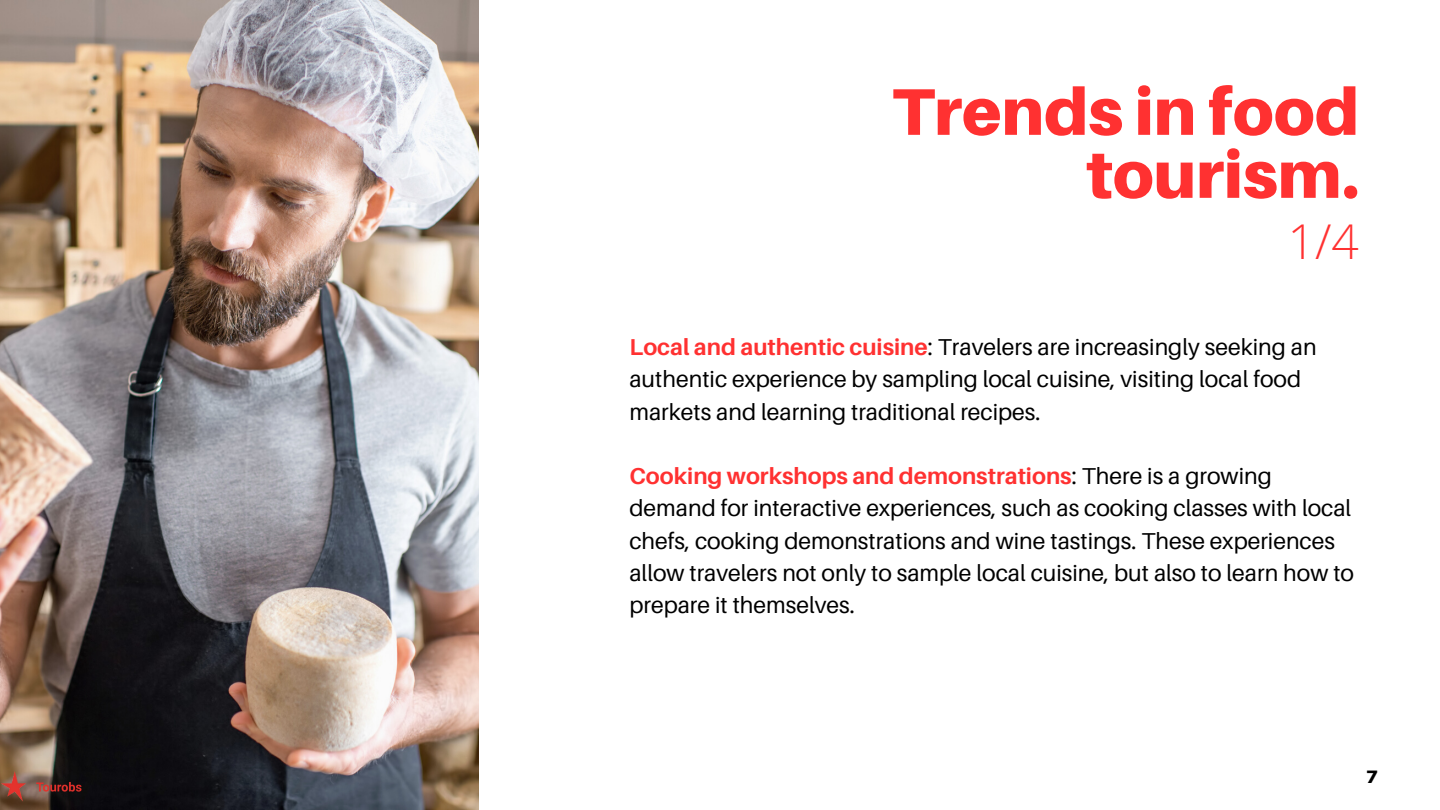
<style>
.page{position:relative;width:1440px;height:810px;background:#fff}
.page>*{position:absolute;margin:0;border:0;box-sizing:border-box;transform-origin:0 0}
.t1{font:900 66px/63px "Aileron";color:#ff3131;text-align:right}
.t2{font:300 48px "Open Sans";color:#ff3131}
.t3{font:23px/32.2px "Aileron";color:#000}
.t4{font:900 18px "Aileron";color:#000}
.s1{font-weight:700;color:#ff3131}
</style>
<div class="page">
<img style="left:0;top:0;width:478px;height:810px">
<img style="left:0;top:764px;width:94px;height:46px">
<p class="t1" style="left:892px;top:79px;width:468px">Trends in food tourism.</p>
<p class="t2" style="left:1288px;top:208px;width:73px">1/4</p>
<p class="t3" style="left:629px;top:331px;width:689px"><span class="s1">Local and authentic cuisine</span>: Travelers are increasingly seeking an authentic experience by sampling local cuisine, visiting local food markets and learning traditional recipes.</p>
<p class="t3" style="left:629px;top:460px;width:726px"><span class="s1">Cooking workshops and demonstrations</span>: There is a growing demand for interactive experiences, such as cooking classes with local chefs, cooking demonstrations and wine tastings. These experiences allow travelers not only to sample local cuisine, but also to learn how to prepare it themselves.</p>
<p class="t4" style="left:1366px;top:765px;width:13px">7</p>
</div>
